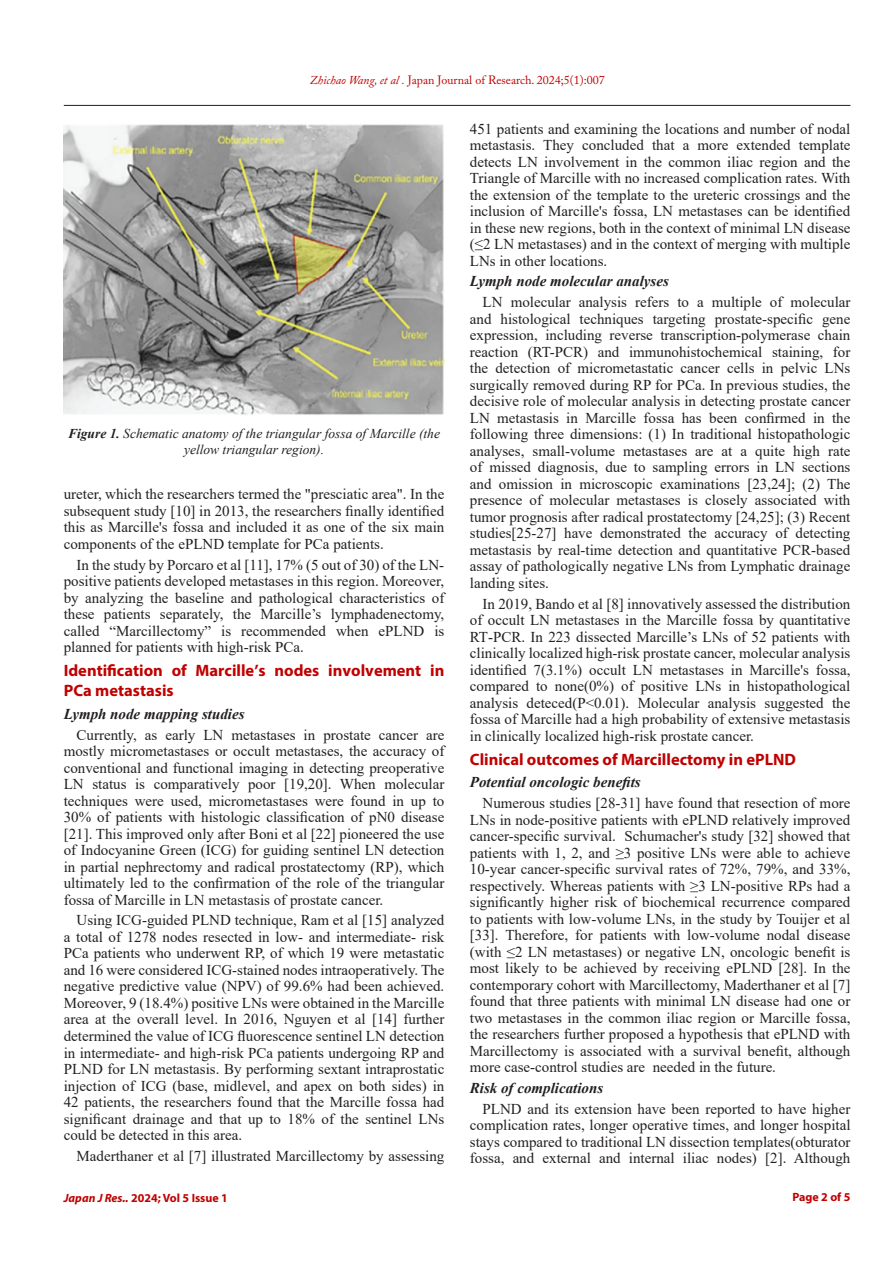
<style>
.page{position:relative;width:893px;height:1263px;background:#fff}
.page>*{position:absolute;margin:0;border:0;box-sizing:border-box;transform-origin:0 0}
.t1{font:700 16.5px/19.8px "Myriad Pro";color:#c00000}
.t2{font:15px/16.5px "Times New Roman";color:#231f20;text-align:justify}
.t3{font:italic 700 15px "Times New Roman";color:#231f20}
.t4{font:italic 13.5px/16.2px "Times New Roman";color:#231f20;text-align:center}
.t5{font:12px "Adobe Caslon Pro";color:#c00000}
.t6{font:700 12px "Myriad Pro";color:#c00000}
.s1{font-style:italic}
.s2{font-weight:700}
</style>
<div class="page">
<hr style="left:64px;top:105px;width:786px;height:1px;background:#231f20">
<img style="left:64px;top:124px;width:380px;height:291px">
<p class="t5" style="left:309px;top:73px;width:297px"><span class="s1">Zhichao Wang, et al .</span> Japan Journal of Research. 2024;5(1):007</p>
<p class="t4" style="left:68px;top:425px;width:373px"><span class="s2">Figure 1.</span> Schematic anatomy of the triangular fossa of Marcille (the yellow triangular region).</p>
<p class="t2" style="left:64px;top:486px;width:382px">ureter, which the researchers termed the "presciatic area". In the subsequent study [10] in 2013, the researchers finally identified this as Marcille's fossa and included it as one of the six main components of the ePLND template for PCa patients.</p>
<p class="t2" style="left:64px;top:556px;width:382px;text-indent:13px">In the study by Porcaro et al [11], 17% (5 out of 30) of the LN&shy;positive patients developed metastases in this region. Moreover, by analyzing the baseline and pathological characteristics of these patients separately, the Marcille’s lymphadenectomy, called “Marcillectomy” is recommended when ePLND is planned for patients with high-risk PCa.</p>
<p class="t1" style="left:64px;top:660px;width:382px">Identification of Marcille’s nodes involvement in<br>PCa metastasis</p>
<p class="t3" style="left:64px;top:703px;width:182px">Lymph node mapping studies</p>
<p class="t2" style="left:64px;top:726px;width:382px;text-indent:13px">Currently, as early LN metastases in prostate cancer are mostly micrometastases or occult metastases, the accuracy of conventional and functional imaging in detecting preoperative LN status is comparatively poor [19,20]. When molecular techniques were used, micrometastases were found in up to 30% of patients with histologic classification of pN0 disease [21]. This improved only after Boni et al [22] pioneered the use of Indocyanine Green (ICG) for guiding sentinel LN detection in partial nephrectomy and radical prostatectomy (RP), which ultimately led to the confirmation of the role of the triangular fossa of Marcille in LN metastasis of prostate cancer.</p>
<p class="t2" style="left:64px;top:912px;width:382px;text-indent:13px">Using ICG-guided PLND technique, Ram et al [15] analyzed a total of 1278 nodes resected in low- and intermediate- risk PCa patients who underwent RP, of which 19 were metastatic and 16 were considered ICG-stained nodes intraoperatively. The negative predictive value (NPV) of 99.6% had been achieved.<br>Moreover, 9 (18.4%) positive LNs were obtained in the Marcille area at the overall level. In 2016, Nguyen et al [14] further determined the value of ICG fluorescence sentinel LN detection in intermediate- and high-risk PCa patients undergoing RP and PLND for LN metastasis. By performing sextant intraprostatic injection of ICG (base, midlevel, and apex on both sides) in 42 patients, the researchers found that the Marcille fossa had significant drainage and that up to 18% of the sentinel LNs could be detected in this area.</p>
<p class="t2" style="left:77px;top:1147px;width:369px">Maderthaner et al [7] illustrated Marcillectomy by assessing</p>
<p class="t6" style="left:64px;top:1190px;width:166px"><span class="s1">Japan J Res..</span> 2024; Vol 5 Issue 1</p>
<p class="t2" style="left:470px;top:120px;width:382px">451 patients and examining the locations and number of nodal metastasis. They concluded that a more extended template detects LN involvement in the common iliac region and the Triangle of Marcille with no increased complication rates. With the extension of the template to the ureteric crossings and the inclusion of Marcille's fossa, LN metastases can be identified in these new regions, both in the context of minimal LN disease (≤2 LN metastases) and in the context of merging with multiple LNs in other locations.</p>
<p class="t3" style="left:470px;top:271px;width:201px">Lymph node molecular analyses</p>
<p class="t2" style="left:470px;top:293px;width:382px;text-indent:13px">LN molecular analysis refers to a multiple of molecular and histological techniques targeting prostate-specific gene expression, including reverse transcription‐polymerase chain reaction (RT-PCR) and immunohistochemical staining, for the detection of micrometastatic cancer cells in pelvic LNs surgically removed during RP for PCa. In previous studies, the decisive role of molecular analysis in detecting prostate cancer LN metastasis in Marcille fossa has been confirmed in the following three dimensions: (1) In traditional histopathologic analyses, small-volume metastases are at a quite high rate of missed diagnosis, due to sampling errors in LN sections and omission in microscopic examinations [23,24]; (2) The presence of molecular metastases is closely associated with tumor prognosis after radical prostatectomy [24,25]; (3) Recent studies[25-27] have demonstrated the accuracy of detecting metastasis by real-time detection and quantitative PCR-based assay of pathologically negative LNs from Lymphatic drainage landing sites.</p>
<p class="t2" style="left:470px;top:595px;width:382px;text-indent:13px">In 2019, Bando et al [8] innovatively assessed the distribution of occult LN metastases in the Marcille fossa by quantitative RT‐PCR. In 223 dissected Marcille’s LNs of 52 patients with clinically localized high-risk prostate cancer, molecular analysis identified 7(3.1%) occult LN metastases in Marcille's fossa, compared to none(0%) of positive LNs in histopathological analysis deteced(P&lt;0.01). Molecular analysis suggested the fossa of Marcille had a high probability of extensive metastasis in clinically localized high‐risk prostate cancer.</p>
<p class="t1" style="left:470px;top:748px;width:328px">Clinical outcomes of Marcillectomy in ePLND</p>
<p class="t3" style="left:470px;top:772px;width:172px">Potential oncologic benefits</p>
<p class="t2" style="left:470px;top:794px;width:382px;text-indent:13px">Numerous studies [28-31] have found that resection of more LNs in node-positive patients with ePLND relatively improved cancer-specific survival. Schumacher's study [32] showed that patients with 1, 2, and ≥3 positive LNs were able to achieve 10-year cancer-specific survival rates of 72%, 79%, and 33%, respectively. Whereas patients with ≥3 LN-positive RPs had a significantly higher risk of biochemical recurrence compared to patients with low-volume LNs, in the study by Touijer et al [33]. Therefore, for patients with low-volume nodal disease (with ≤2 LN metastases) or negative LN, oncologic benefit is most likely to be achieved by receiving ePLND [28]. In the contemporary cohort with Marcillectomy, Maderthaner et al [7] found that three patients with minimal LN disease had one or two metastases in the common iliac region or Marcille fossa, the researchers further proposed a hypothesis that ePLND with Marcillectomy is associated with a survival benefit, although more case-control studies are needed in the future.</p>
<p class="t3" style="left:470px;top:1077px;width:135px">Risk of complications</p>
<p class="t2" style="left:470px;top:1100px;width:382px;text-indent:13px">PLND and its extension have been reported to have higher complication rates, longer operative times, and longer hospital stays compared to traditional LN dissection templates(obturator fossa, and external and internal iliac nodes) [2]. Although</p>
<p class="t6" style="left:792px;top:1189px;width:60px">Page 2 of 5</p>
</div>
